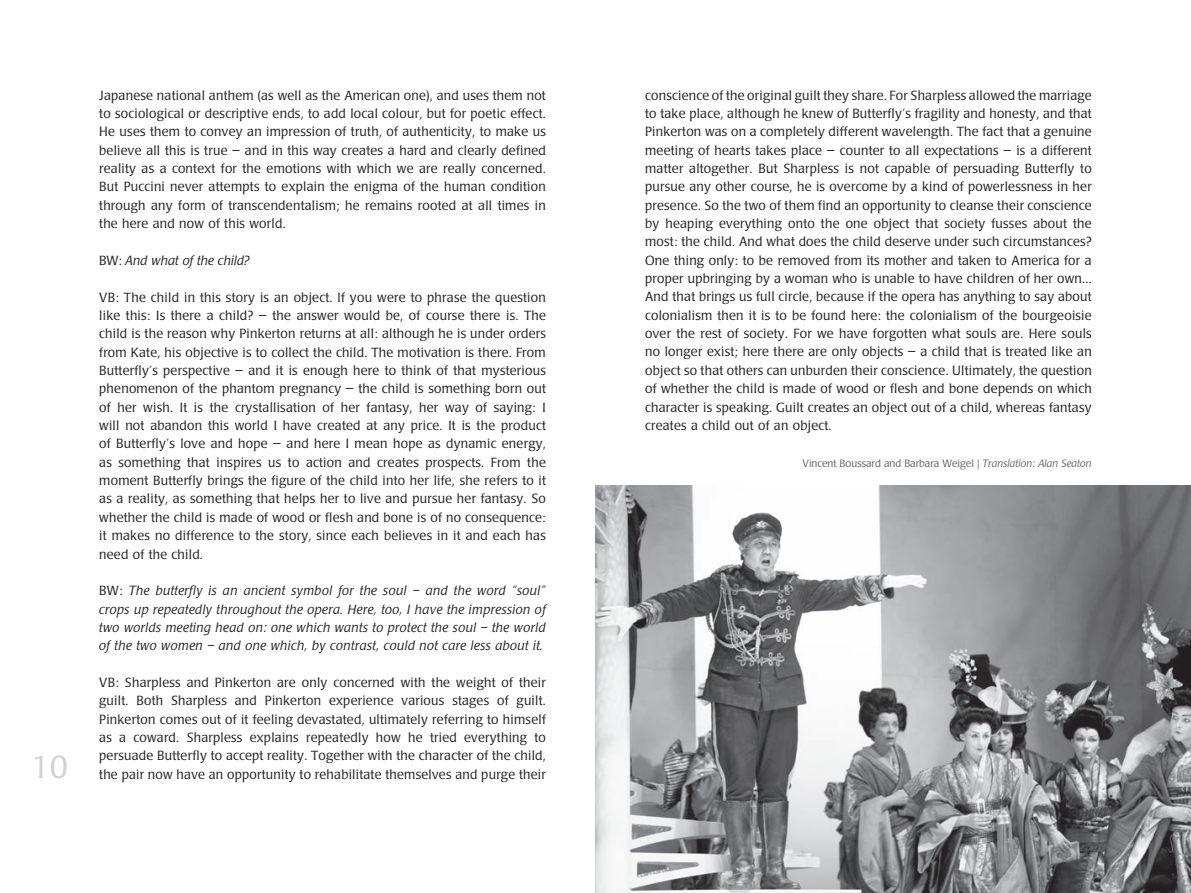
<style>
.page{position:relative;width:1191px;height:893px;background:#fff}
.page>*{position:absolute;margin:0;border:0;box-sizing:border-box;transform-origin:0 0}
.t1{font:300 31.5px "Poppl Laudatio";color:#d1d2d4}
.t2{font:300 13.12px/18.4px "Poppl Laudatio";letter-spacing:.02em;color:#231f20;text-align:justify}
.t3{font:italic 300 13.12px/18.4px "Poppl Laudatio";letter-spacing:.02em;color:#231f20;text-align:justify}
.t4{font:italic 300 13.12px "Poppl Laudatio";color:#231f20}
.t5{font:300 10.5px "Poppl Laudatio";color:#636366}
.s1{font-style:normal}
.s2{font-style:italic}
</style>
<div class="page">
<img style="left:595px;top:485px;width:596px;height:408px">
<h1 class="t1" style="left:31px;top:750px;width:40px">10</h1>
<p class="t2" style="left:99px;top:86px;width:448px">Japanese national anthem (as well as the American one), and uses them not to sociological or descriptive ends, to add local colour, but for poetic effect.<br>He uses them to convey an impression of truth, of authenticity, to make us believe all this is true – and in this way creates a hard and clearly defined reality as a context for the emotions with which we are really concerned.<br>But Puccini never attempts to explain the enigma of the human condition through any form of transcendentalism; he remains rooted at all times in the here and now of this world.</p>
<p class="t4" style="left:99px;top:253px;width:152px"><span class="s1">BW:</span> And what of the child?</p>
<p class="t2" style="left:99px;top:288px;width:448px">VB: The child in this story is an object. If you were to phrase the question like this: Is there a child? – the answer would be, of course there is. The child is the reason why Pinkerton returns at all: although he is under orders from Kate, his objective is to collect the child. The motivation is there. From Butterfly’s perspective – and it is enough here to think of that mysterious phenomenon of the phantom pregnancy – the child is something born out of her wish. It is the crystallisation of her fantasy, her way of saying: I will not abandon this world I have created at any price. It is the product of Butterfly’s love and hope – and here I mean hope as dynamic energy, as something that inspires us to action and creates prospects. From the moment Butterfly brings the figure of the child into her life, she refers to it as a reality, as something that helps her to live and pursue her fantasy. So whether the child is made of wood or flesh and bone is of no consequence: it makes no difference to the story, since each believes in it and each has need of the child.</p>
<p class="t3" style="left:99px;top:582px;width:448px"><span class="s1">BW:</span> The butterfly is an ancient symbol for the soul – and the word “soul” crops up repeatedly throughout the opera. Here, too, I have the impression of two worlds meeting head on: one which wants to protect the soul – the world of the two women – and one which, by contrast, could not care less about it.</p>
<p class="t2" style="left:99px;top:673px;width:448px">VB: Sharpless and Pinkerton are only concerned with the weight of their guilt. Both Sharpless and Pinkerton experience various stages of guilt.<br>Pinkerton comes out of it feeling devastated, ultimately referring to himself as a coward. Sharpless explains repeatedly how he tried everything to persuade Butterfly to accept reality. Together with the character of the child, the pair now have an opportunity to rehabilitate themselves and purge their</p>
<p class="t2" style="left:645px;top:86px;width:448px">conscience of the original guilt they share. For Sharpless allowed the marriage to take place, although he knew of Butterfly’s fragility and honesty, and that Pinkerton was on a completely different wavelength. The fact that a genuine meeting of hearts takes place – counter to all expectations – is a different matter altogether. But Sharpless is not capable of persuading Butterfly to pursue any other course, he is overcome by a kind of powerlessness in her presence. So the two of them find an opportunity to cleanse their conscience by heaping everything onto the one object that society fusses about the most: the child. And what does the child deserve under such circumstances?<br>One thing only: to be removed from its mother and taken to America for a proper upbringing by a woman who is unable to have children of her own...<br>And that brings us full circle, because if the opera has anything to say about colonialism then it is to be found here: the colonialism of the bourgeoisie over the rest of society. For we have forgotten what souls are. Here souls no longer exist; here there are only objects – a child that is treated like an object so that others can unburden their conscience. Ultimately, the question of whether the child is made of wood or flesh and bone depends on which character is speaking. Guilt creates an object out of a child, whereas fantasy creates a child out of an object.</p>
<p class="t5" style="left:802px;top:457px;width:291px">Vincent Boussard and Barbara Weigel | <span class="s2">Translation: Alan Seaton</span></p>
</div>
